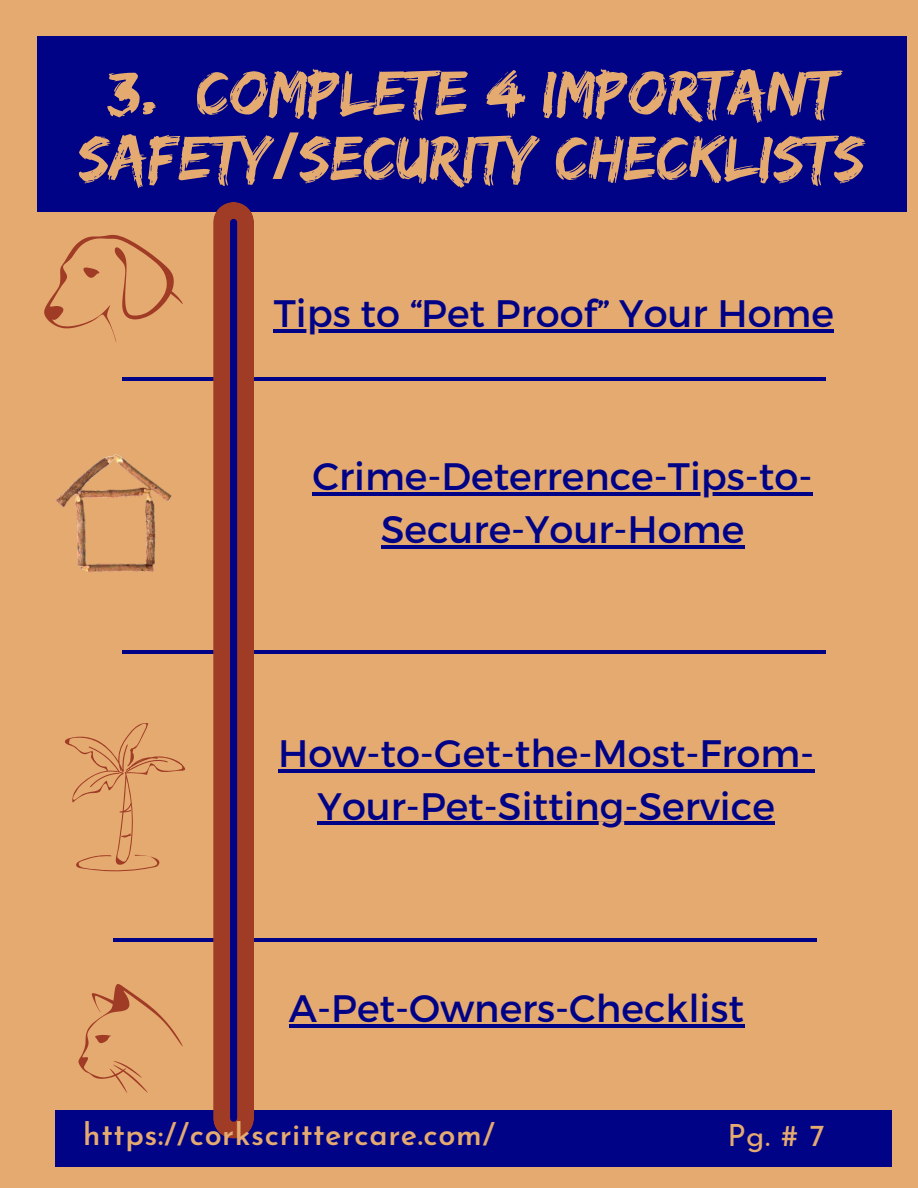
<style>
.page{position:relative;width:918px;height:1188px;background:#e5aa70}
.page>*{position:absolute;margin:0;border:0;box-sizing:border-box;transform-origin:0 0}
.t1{font:65.25px/65.2px "Edo";color:#e5aa70;text-align:center}
.t2{font:38.25px/52.8px "Montserrat";color:#000386;text-align:center}
.t3{font:600 30.6px "Josefin Sans";letter-spacing:.02em;color:#e5aa70}
.t4{font:30.6px "Josefin Sans";color:#e5aa70}
.s1{font-family:"Noto Sans";font-weight:700}
</style>
<div class="page">
<div style="left:37px;top:36px;width:870px;height:176px;background:#000386"></div>
<hr style="left:123px;top:378px;width:703px;height:2px;background:#000386">
<svg style="left:44px;top:235px;width:139px;height:107px"></svg>
<svg style="left:78px;top:984px;width:105px;height:109px"></svg>
<svg style="left:65px;top:723px;width:120px;height:148px"></svg>
<hr style="left:123px;top:651px;width:703px;height:2px;background:#000386">
<div style="left:55px;top:1110px;width:837px;height:57px;background:#000386"></div>
<hr style="left:113px;top:939px;width:704px;height:2px;background:#000386">
<img style="left:55px;top:454px;width:117px;height:118px">
<svg style="left:213px;top:202px;width:41px;height:937px;background:#843237"></svg>
<hr style="left:312px;top:492px;width:501px;height:4px;background:#000386">
<hr style="left:381px;top:545px;width:363px;height:3px;background:#000386">
<hr style="left:274px;top:330px;width:560px;height:3px;background:#000386">
<hr style="left:278px;top:769px;width:536px;height:3px;background:#000386">
<hr style="left:318px;top:822px;width:457px;height:3px;background:#000386">
<hr style="left:289px;top:1024px;width:455px;height:4px;background:#000386">
<h1 class="t1" style="left:78px;top:59px;width:788px">3. COMPLETE 4 IMPORTANT<br>SAFETY<span class="s1">/</span>SECURITY CHECKLISTS</h1>
<p class="t2" style="left:274px;top:285px;width:562px">Tips to “Pet Proof” Your Home</p>
<p class="t2" style="left:312px;top:448px;width:502px">Crime-Deterrence-Tips-to-<br>Secure-Your-Home</p>
<p class="t2" style="left:278px;top:725px;width:538px">How-to-Get-the-Most-From-<br>Your-Pet-Sitting-Service</p>
<p class="t2" style="left:289px;top:980px;width:457px">A-Pet-Owners-Checklist</p>
<p class="t3" style="left:83px;top:1122px;width:413px">https://corkscrittercare.com/</p>
<p class="t4" style="left:727px;top:1123px;width:99px">Pg. # 7</p>
</div>
